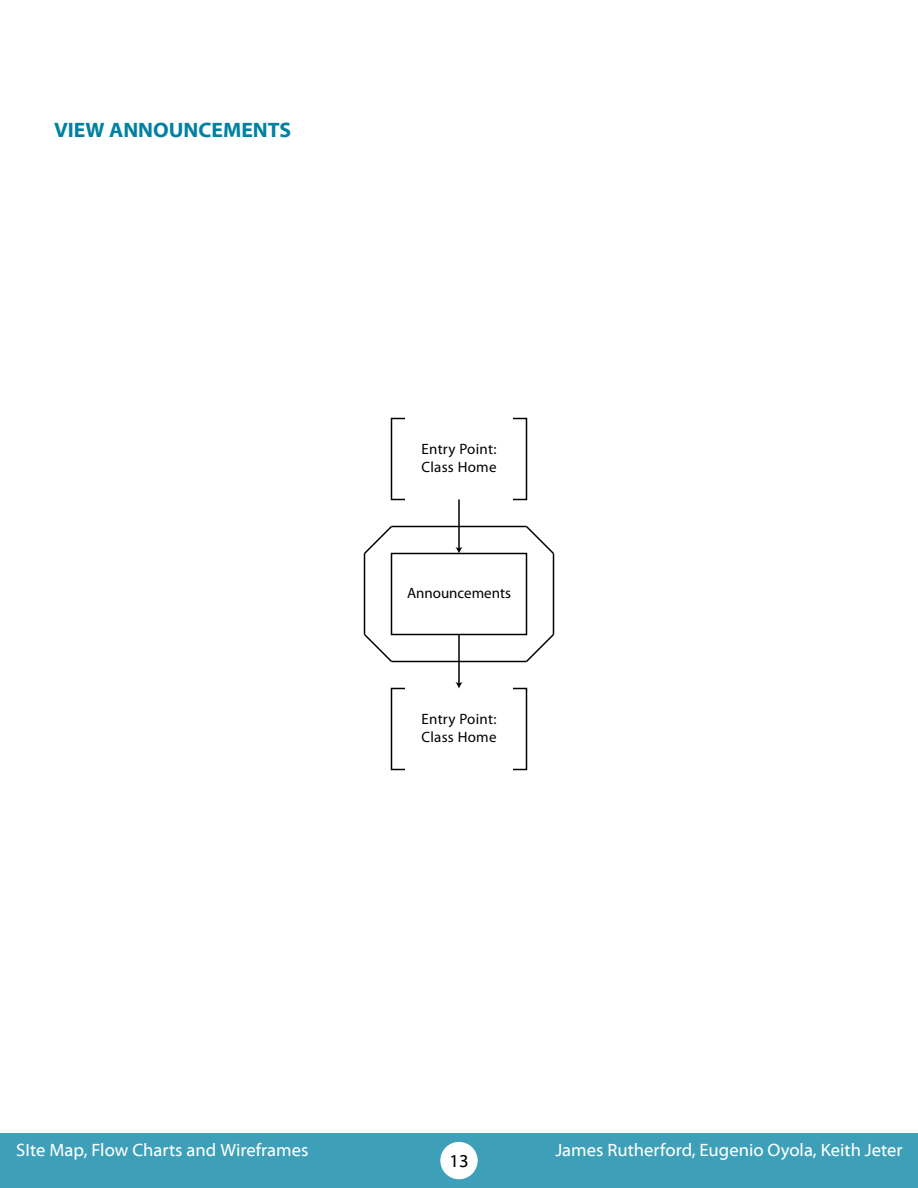
<style>
.page{position:relative;width:918px;height:1188px;background:#fff}
.page>*{position:absolute;margin:0;border:0;box-sizing:border-box;transform-origin:0 0}
.t1{font:700 21px "Myriad Web Pro";color:#0081a2}
.t2{font:18px "Myriad Web Pro";color:#fff}
.t3{font:18px "Myriad Web Pro";color:#000}
.t4{font:15px/18px "Myriad Pro";letter-spacing:.02em;color:#000}
.t5{font:15px "Myriad Pro";color:#000}
</style>
<div class="page">
<div style="left:0;top:1133px;width:918px;height:55px;background:#3d9fb8"></div>
<div style="left:440px;top:1142px;width:38px;height:37px;background:#fff;border-radius:50%"></div>
<div style="left:391px;top:553px;width:136px;height:82px;border:2px solid #000"></div>
<hr style="left:458px;top:634px;width:2px;height:50px;background:#000">
<svg style="left:455px;top:682px;width:8px;height:6px"></svg>
<div style="left:391px;top:688px;width:15px;height:82px;border:2px solid #000"></div>
<div style="left:512px;top:688px;width:15px;height:82px;border:2px solid #000"></div>
<div style="left:391px;top:418px;width:15px;height:82px;border:2px solid #000"></div>
<div style="left:512px;top:418px;width:15px;height:82px;border:2px solid #000"></div>
<hr style="left:392px;top:661px;width:134px;height:1px;background:#000">
<svg style="left:524px;top:632px;width:31px;height:31px"></svg>
<hr style="left:553px;top:554px;width:1px;height:80px;background:#000">
<svg style="left:524px;top:525px;width:31px;height:31px"></svg>
<hr style="left:392px;top:526px;width:134px;height:1px;background:#000">
<svg style="left:363px;top:525px;width:31px;height:31px"></svg>
<hr style="left:364px;top:554px;width:1px;height:80px;background:#000">
<svg style="left:363px;top:632px;width:31px;height:31px"></svg>
<hr style="left:458px;top:500px;width:2px;height:49px;background:#000">
<svg style="left:455px;top:547px;width:8px;height:7px"></svg>
<p class="t1" style="left:54px;top:119px;width:239px">VIEW ANNOUNCEMENTS</p>
<p class="t4" style="left:421px;top:440px;width:77px">Entry Point:<br>Class Home</p>
<p class="t5" style="left:407px;top:584px;width:105px">Announcements</p>
<p class="t4" style="left:421px;top:710px;width:77px">Entry Point:<br>Class Home</p>
<p class="t2" style="left:16px;top:1140px;width:294px">SIte Map, Flow Charts and Wireframes</p>
<p class="t3" style="left:449px;top:1151px;width:21px">13</p>
<p class="t2" style="left:555px;top:1140px;width:349px">James Rutherford, Eugenio Oyola, Keith Jeter</p>
</div>
